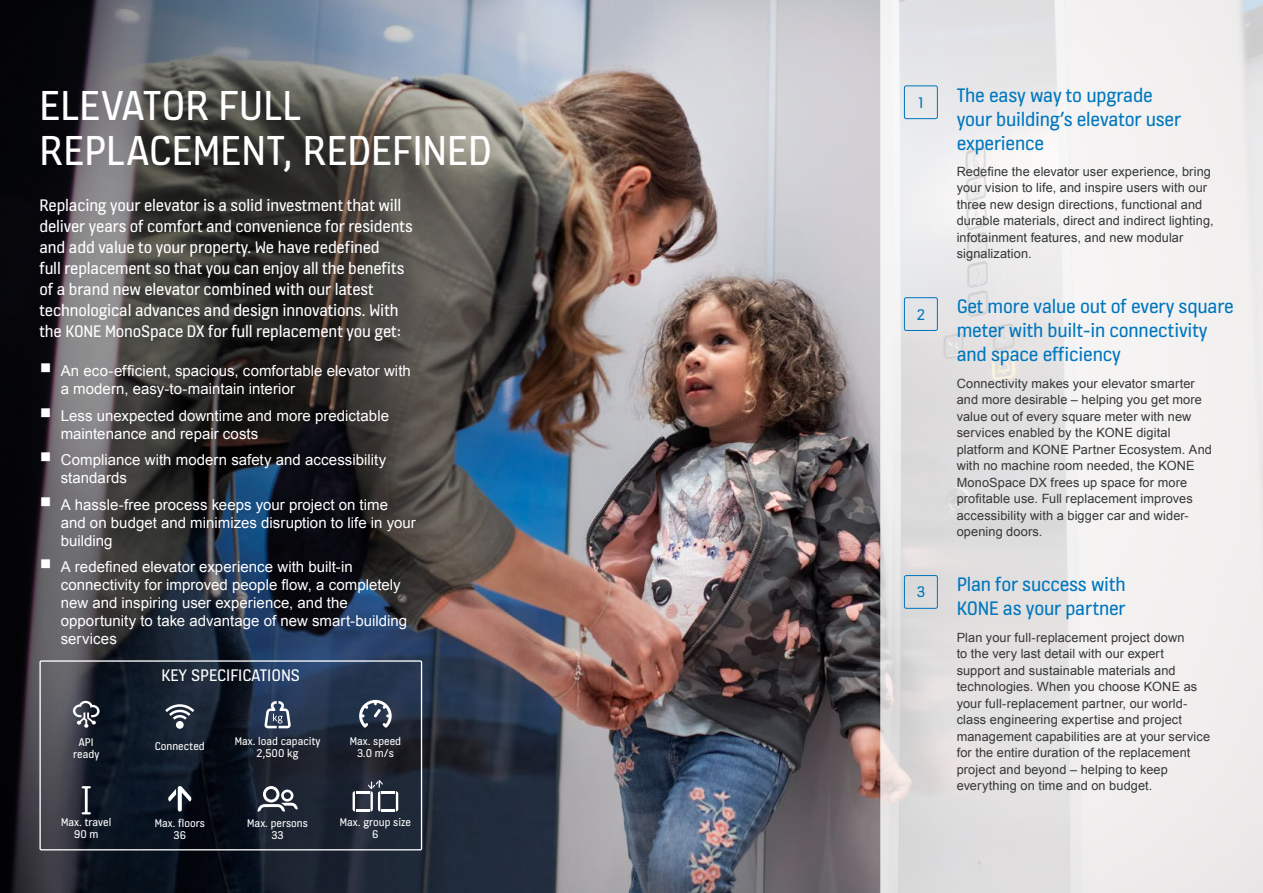
<style>
.page{position:relative;width:1263px;height:893px;background:#fff}
.page>*{position:absolute;margin:0;border:0;box-sizing:border-box;transform-origin:0 0}
.t1{font:45px/45px "KONE Information v 13";letter-spacing:.005em;color:#fff}
.t2{font:21px/24px "KONE Information v 13";letter-spacing:-.01em;color:#0077be}
.t3{font:18px/21px "KONE Information v 13";letter-spacing:-.01em;color:#fff}
.t4{font:16.5px "KONE Information v 13";color:#0075be}
.t5{font:15px/18px "Arial";letter-spacing:.005em;color:#fff}
.t6{font:12.75px/16.5px "Arial";letter-spacing:.01em;color:#363636}
.t7{font:12px/12px "KONE Information v 13";color:#fff;text-align:center}
</style>
<div class="page">
<img style="left:655px;top:0;width:225px;height:893px">
<img style="left:0;top:0;width:655px;height:893px">
<svg style="left:880px;top:0;width:383px;height:893px;fill:#efeded"></svg>
<div style="left:904px;top:297px;width:34px;height:34px;border:1px solid #0075be;border-radius:2px"></div>
<div style="left:904px;top:86px;width:34px;height:33px;border:1px solid #0075be;border-radius:2px"></div>
<div style="left:904px;top:575px;width:34px;height:34px;border:1px solid #0075be;border-radius:2px"></div>
<div style="left:39px;top:660px;width:383px;height:190px;border:1px solid #fff"></div>
<svg style="left:73px;top:701px;width:27px;height:27px"></svg>
<svg style="left:165px;top:704px;width:29px;height:16px"></svg>
<div style="left:176px;top:721px;width:8px;height:8px;background:#fff;border-radius:50%"></div>
<svg style="left:264px;top:701px;width:27px;height:27px"></svg>
<svg style="left:359px;top:700px;width:33px;height:28px"></svg>
<svg style="left:82px;top:786px;width:9px;height:28px"></svg>
<svg style="left:168px;top:786px;width:24px;height:26px"></svg>
<svg style="left:258px;top:786px;width:40px;height:26px"></svg>
<svg style="left:353px;top:780px;width:45px;height:31px"></svg>
<h1 class="t1" style="left:39px;top:81px;width:454px">ELEVATOR FULL<br>REPLACEMENT, REDEFINED</h1>
<p class="t3" style="left:39px;top:194px;width:375px">Replacing your elevator is a solid investment that will deliver years of comfort and convenience for residents and add value to your property. We have redefined<br>full replacement so that you can enjoy all the benefits of a brand new elevator combined with our latest technological advances and design innovations. With the KONE MonoSpace DX for full replacement you get:</p>
<p class="t5" style="left:61px;top:362px;width:352px;text-indent:-21px">○ An eco-efficient, spacious, comfortable elevator with a modern, easy-to-maintain interior</p>
<p class="t5" style="left:61px;top:407px;width:330px;text-indent:-21px">○ Less unexpected downtime and more predictable maintenance and repair costs</p>
<p class="t5" style="left:61px;top:451px;width:327px;text-indent:-21px">○ Compliance with modern safety and accessibility standards</p>
<p class="t5" style="left:61px;top:496px;width:357px;text-indent:-21px">○ A hassle-free process keeps your project on time and on budget and minimizes disruption to life in your building</p>
<p class="t5" style="left:61px;top:558px;width:348px;text-indent:-21px">○ A redefined elevator experience with built-in connectivity for improved people flow, a completely new and inspiring user experience, and the opportunity to take advantage of new smart-building services</p>
<h3 class="t3" style="left:162px;top:664px;width:140px">KEY SPECIFICATIONS</h3>
<p class="t7" style="left:73px;top:735px;width:28px">API ready</p>
<p class="t7" style="left:155px;top:739px;width:51px">Connected</p>
<p class="t7" style="left:235px;top:735px;width:87px">Max. load capacity<br>2,500 kg</p>
<p class="t7" style="left:350px;top:735px;width:53px">Max. speed<br>3.0 m/s</p>
<p class="t7" style="left:61px;top:816px;width:52px">Max. travel<br>90 m</p>
<p class="t7" style="left:155px;top:816px;width:52px">Max. floors<br>36</p>
<p class="t7" style="left:247px;top:816px;width:62px">Max. persons<br>33</p>
<p class="t7" style="left:340px;top:816px;width:73px">Max. group size<br>6</p>
<p class="t4" style="left:918px;top:91px;width:7px">1</p>
<p class="t4" style="left:917px;top:303px;width:10px">2</p>
<p class="t4" style="left:917px;top:581px;width:10px">3</p>
<h2 class="t2" style="left:957px;top:82px;width:226px">The easy way to upgrade your building’s elevator user experience</h2>
<p class="t6" style="left:957px;top:163px;width:259px">Redefine the elevator user experience, bring your vision to life, and inspire users with our three new design directions, functional and durable materials, direct and indirect lighting, infotainment features, and new modular signalization.</p>
<h2 class="t2" style="left:957px;top:294px;width:279px">Get more value out of every square meter with built-in connectivity and space efficiency</h2>
<p class="t6" style="left:957px;top:375px;width:257px">Connectivity makes your elevator smarter and more desirable – helping you get more value out of every square meter with new services enabled by the KONE digital platform and KONE Partner Ecosystem. And with no machine room needed, the KONE MonoSpace DX frees up space for more profitable use. Full replacement improves accessibility with a bigger car and wider&shy;opening doors.</p>
<h2 class="t2" style="left:957px;top:571px;width:171px">Plan for success with<br>KONE as your partner</h2>
<p class="t6" style="left:957px;top:629px;width:255px">Plan your full-replacement project down<br>to the very last detail with our expert support and sustainable materials and technologies. When you choose KONE as your full-replacement partner, our world&shy;class engineering expertise and project management capabilities are at your service for the entire duration of the replacement project and beyond – helping to keep everything on time and on budget.</p>
</div>
